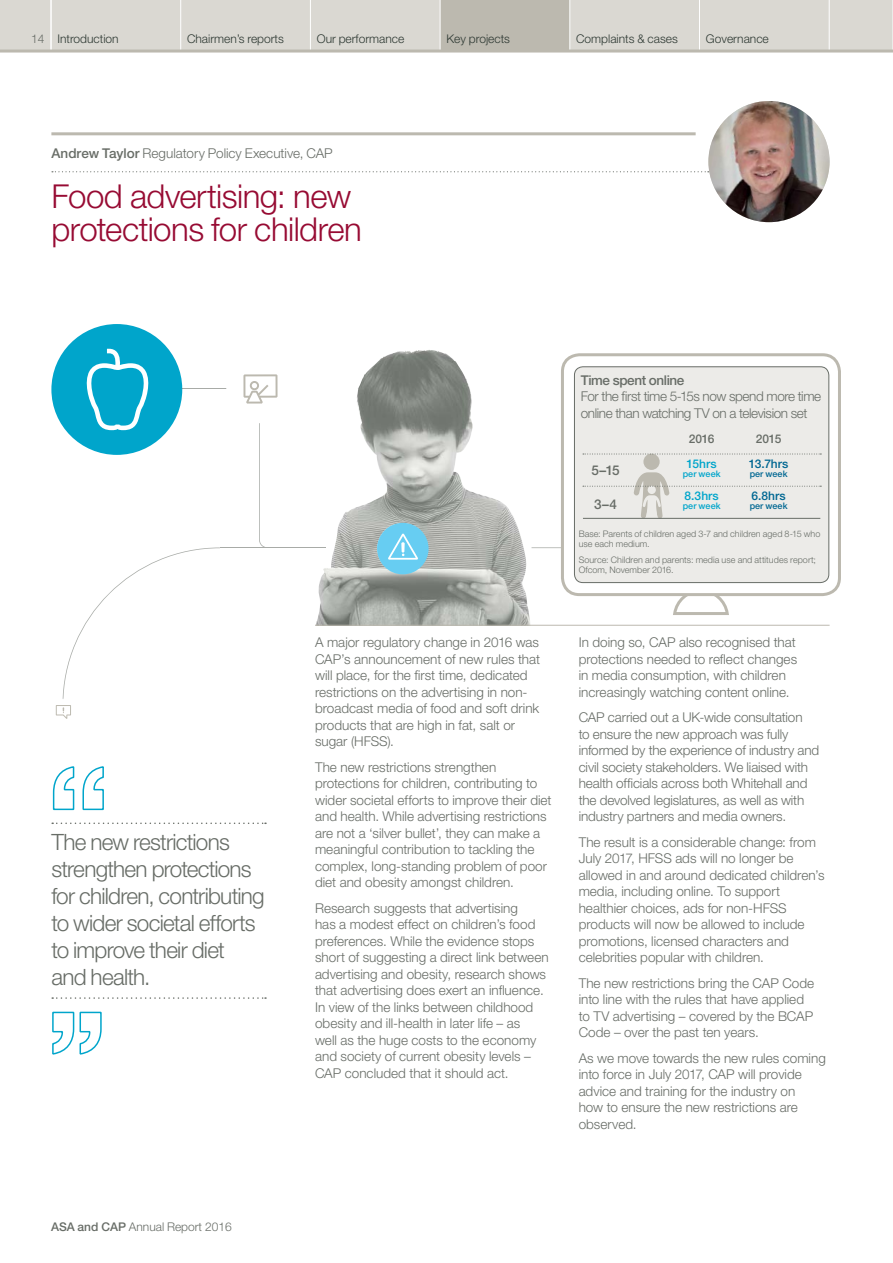
<style>
.page{position:relative;width:893px;height:1263px;background:#fff}
.page>*{position:absolute;margin:0;border:0;box-sizing:border-box;transform-origin:0 0}
.t1{font:300 33px/33px "Helvetica Neue LT Std";letter-spacing:-.015em;color:#970b33}
.t2{font:300 22.5px/27px "Helvetica Neue LT Std";letter-spacing:-.035em;color:#686d67}
.t3{font:300 13.5px/16.5px "Helvetica Neue LT Std";color:#686d67}
.t4{font:300 13.5px/16.5px "Helvetica Neue LT Std";letter-spacing:-.03em;color:#686d67}
.t5{font:500 13.5px "Helvetica Neue LT Std";letter-spacing:-.03em;color:#686d67}
.t6{font:300 12px "Helvetica Neue LT Std";color:#2e3933}
.t7{font:300 12px "Helvetica Neue LT Std";color:#686d67}
.t8{font:500 12px "Helvetica Neue LT Std";letter-spacing:-.005em;color:#006792}
.t9{font:500 12px "Helvetica Neue LT Std";color:#00a5cb}
.t10{font:500 12px "Helvetica Neue LT Std";letter-spacing:-.015em;color:#686d67}
.t11{font:300 9px/10.5px "Helvetica Neue LT Std";letter-spacing:.005em;color:#686d67}
.t12{font:500 9px "Helvetica Neue LT Std";letter-spacing:.005em;color:#00a5cb}
.t13{font:500 9px "Helvetica Neue LT Std";letter-spacing:.005em;color:#006792}
.s1{color:#686d67}
.s2{font-weight:500}
</style>
<div class="page">
<div style="left:0;top:0;width:892px;height:50px;background:#dad8d2"></div>
<div style="left:440px;top:0;width:130px;height:51px;background:#bcb9af"></div>
<hr style="left:180px;top:0;width:1px;height:51px;background:#fff">
<hr style="left:310px;top:0;width:1px;height:51px;background:#fff">
<hr style="left:440px;top:0;width:1px;height:51px;background:#fff">
<hr style="left:569px;top:0;width:1px;height:51px;background:#fff">
<hr style="left:699px;top:0;width:1px;height:51px;background:#fff">
<hr style="left:829px;top:0;width:1px;height:51px;background:#fff">
<hr style="left:51px;top:0;width:1px;height:51px;background:#fff">
<hr style="left:0;top:50px;width:893px;height:3px;background:#bcb9af">
<img style="left:315px;top:350px;width:216px;height:275px">
<svg style="left:52px;top:822px;width:214px;height:2px"></svg>
<svg style="left:52px;top:997px;width:214px;height:2px"></svg>
<svg style="left:52px;top:766px;width:23px;height:45px"></svg>
<svg style="left:82px;top:766px;width:22px;height:45px"></svg>
<svg style="left:52px;top:171px;width:657px;height:1px"></svg>
<img style="left:708px;top:101px;width:122px;height:121px;border-radius:50%">
<hr style="left:51px;top:132px;width:645px;height:3px;background:#bcb9af">
<hr style="left:182px;top:388px;width:85px;height:1px;background:#a8aba7">
<hr style="left:220px;top:547px;width:105px;height:1px;background:#a8aba7">
<div style="left:226px;top:355px;width:69px;height:68px;background:#fff;border-radius:50%"></div>
<svg style="left:243px;top:374px;width:82px;height:173px"></svg>
<hr style="left:315px;top:625px;width:515px;height:1px;background:#bcb9af">
<svg style="left:51px;top:324px;width:132px;height:131px"></svg>
<svg style="left:56px;top:547px;width:164px;height:172px"></svg>
<div style="left:51px;top:699px;width:24px;height:24px;border:1px solid #fff;border-radius:50%"></div>
<svg style="left:52px;top:1011px;width:50px;height:44px"></svg>
<svg style="left:673px;top:596px;width:56px;height:19px"></svg>
<div style="left:561px;top:353px;width:280px;height:243px;border:3px solid #bcb9af;border-radius:17px"></div>
<div style="left:574px;top:367px;width:255px;height:216px;background:#ecebe8;border-radius:9px"></div>
<div style="left:574px;top:366px;width:255px;height:217px;border:1px solid #686d67;border-radius:9px"></div>
<div style="left:643px;top:454px;width:17px;height:16px;background:#bcb9af;border-radius:50%"></div>
<svg style="left:531px;top:472px;width:290px;height:76px"></svg>
<svg style="left:583px;top:454px;width:238px;height:1px"></svg>
<svg style="left:377px;top:523px;width:52px;height:51px;background:#84cde6"></svg>
<p class="t6" style="left:31px;top:34px;width:89px"><span class="s1">14</span> Introduction</p>
<p class="t6" style="left:187px;top:34px;width:98px">Chairmen’s reports</p>
<p class="t6" style="left:317px;top:34px;width:89px">Our performance</p>
<p class="t6" style="left:446px;top:34px;width:65px">Key projects</p>
<p class="t6" style="left:576px;top:34px;width:103px">Complaints &amp; cases</p>
<p class="t6" style="left:706px;top:34px;width:64px">Governance</p>
<p class="t3" style="left:51px;top:147px;width:283px"><span class="s2">Andrew Taylor</span> Regulatory Policy Executive, CAP</p>
<h1 class="t1" style="left:51px;top:184px;width:312px">Food advertising: new protections for children</h1>
<h2 class="t2" style="left:51px;top:831px;width:215px">The new restrictions strengthen protections for children, contributing to wider societal efforts to improve their diet and health.</h2>
<p class="t7" style="left:51px;top:1222px;width:182px"><span class="s2">ASA and CAP</span> Annual Report 2016</p>
<p class="t3" style="left:315px;top:636px;width:227px">A major regulatory change in 2016 was CAP’s announcement of new rules that will place, for the first time, dedicated restrictions on the advertising in non&shy;broadcast media of food and soft drink products that are high in fat, salt or sugar (HFSS).</p>
<p class="t3" style="left:315px;top:760px;width:238px">The new restrictions strengthen protections for children, contributing to wider societal efforts to improve their diet and health. While advertising restrictions are not a ‘silver bullet’, they can make a meaningful contribution to tackling the complex, long-standing problem of poor diet and obesity amongst children.</p>
<p class="t3" style="left:315px;top:901px;width:235px">Research suggests that advertising<br>has a modest effect on children’s food preferences. While the evidence stops short of suggesting a direct link between advertising and obesity, research shows that advertising does exert an influence.<br>In view of the links between childhood obesity and ill-health in later life – as<br>well as the huge costs to the economy and society of current obesity levels – CAP concluded that it should act.</p>
<p class="t5" style="left:581px;top:375px;width:105px">Time spent online</p>
<p class="t4" style="left:581px;top:390px;width:242px">For the first time 5-15s now spend more time online than watching TV on a television set</p>
<p class="t5" style="left:591px;top:465px;width:30px">5–15</p>
<p class="t5" style="left:594px;top:500px;width:24px">3–4</p>
<p class="t10" style="left:689px;top:434px;width:27px">2016</p>
<p class="t10" style="left:756px;top:434px;width:27px">2015</p>
<p class="t9" style="left:687px;top:460px;width:32px">15hrs</p>
<p class="t12" style="left:683px;top:471px;width:39px">per week</p>
<p class="t8" style="left:749px;top:460px;width:41px">13.7hrs</p>
<p class="t13" style="left:750px;top:471px;width:39px">per week</p>
<p class="t9" style="left:684px;top:492px;width:36px">8.3hrs</p>
<p class="t12" style="left:683px;top:503px;width:39px">per week</p>
<p class="t8" style="left:751px;top:492px;width:36px">6.8hrs</p>
<p class="t13" style="left:750px;top:503px;width:39px">per week</p>
<p class="t11" style="left:579px;top:529px;width:243px">Base: Parents of children aged 3-7 and children aged 8-15 who use each medium.</p>
<p class="t11" style="left:579px;top:555px;width:239px">Source: Children and parents: media use and attitudes report;<br>Ofcom, November 2016.</p>
<p class="t3" style="left:579px;top:636px;width:220px">In doing so, CAP also recognised that protections needed to reflect changes in media consumption, with children increasingly watching content online.</p>
<p class="t3" style="left:579px;top:711px;width:242px">CAP carried out a UK-wide consultation<br>to ensure the new approach was fully informed by the experience of industry and civil society stakeholders. We liaised with health officials across both Whitehall and the devolved legislatures, as well as with industry partners and media owners.</p>
<p class="t3" style="left:579px;top:835px;width:248px">The result is a considerable change: from July 2017, HFSS ads will no longer be allowed in and around dedicated children’s media, including online. To support healthier choices, ads for non-HFSS products will now be allowed to include promotions, licensed characters and celebrities popular with children.</p>
<p class="t3" style="left:579px;top:976px;width:237px">The new restrictions bring the CAP Code into line with the rules that have applied to TV advertising – covered by the BCAP Code – over the past ten years.</p>
<p class="t3" style="left:579px;top:1051px;width:249px">As we move towards the new rules coming into force in July 2017, CAP will provide advice and training for the industry on<br>how to ensure the new restrictions are observed.</p>
</div>
